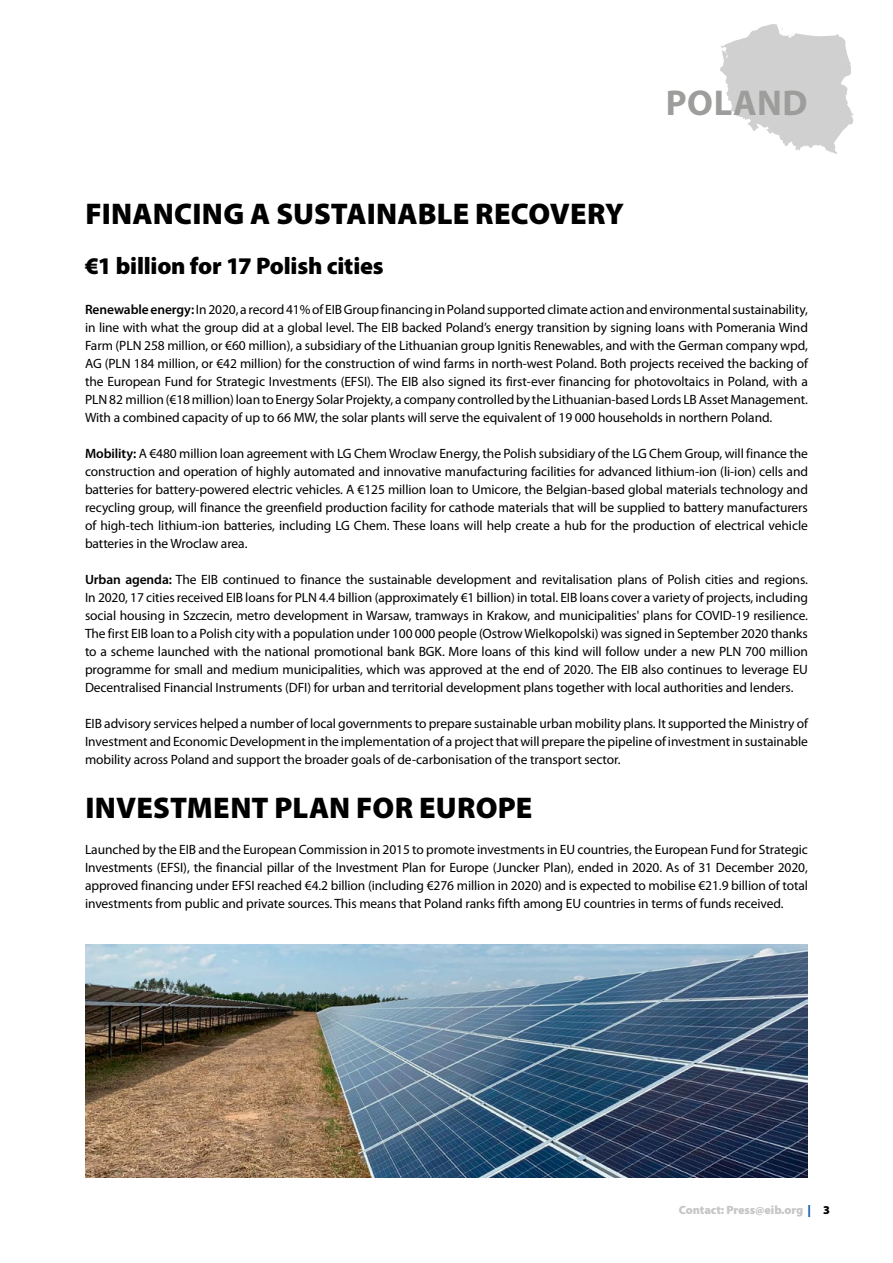
<style>
.page{position:relative;width:893px;height:1263px;background:#fff}
.page>*{position:absolute;margin:0;border:0;box-sizing:border-box;transform-origin:0 0}
.t1{font:700 36px "Myriad Pro";letter-spacing:.02em;color:#9d9d9c}
.t2{font:900 30px "Myriad Pro";letter-spacing:.005em;color:#000}
.t3{font:900 24px "Myriad Pro";letter-spacing:-.01em;color:#000}
.t4{font:13.5px/18px "Myriad Pro";letter-spacing:-.005em;color:#000;text-align:justify}
.t5{font:900 12px "Myriad Pro";letter-spacing:-.005em;color:#c6c6c6}
.s1{font-weight:600}
.s2{color:#00519e}
.s3{color:#000}
</style>
<div class="page">
<svg style="left:720px;top:24px;width:134px;height:130px"></svg>
<img style="left:85px;top:944px;width:723px;height:234px">
<h1 class="t1" style="left:666px;top:83px;width:143px">POLAND</h1>
<h2 class="t2" style="left:85px;top:197px;width:540px">FINANCING A SUSTAINABLE RECOVERY</h2>
<h3 class="t3" style="left:85px;top:252px;width:300px">€1 billion for 17 Polish cities</h3>
<p class="t4" style="left:85px;top:301px;width:724px"><span class="s1">Renewable energy:</span> In 2020, a record 41% of EIB Group financing in Poland supported climate action and environmental sustainability, in line with what the group did at a global level. The EIB backed Poland’s energy transition by signing loans with Pomerania Wind Farm (PLN 258 million, or €60 million), a subsidiary of the Lithuanian group Ignitis Renewables, and with the German company wpd, AG (PLN 184 million, or €42 million) for the construction of wind farms in north-west Poland. Both projects received the backing of the European Fund for Strategic Investments (EFSI). The EIB also signed its first-ever financing for photovoltaics in Poland, with a PLN82 million (€18 million) loan to Energy Solar Projekty, a company controlled by the Lithuanian-based Lords LB Asset Management.<br>With a combined capacity of up to 66 MW, the solar plants will serve the equivalent of 19 000 households in northern Poland.</p>
<p class="t4" style="left:85px;top:445px;width:724px"><span class="s1">Mobility:</span> A €480 million loan agreement with LG Chem Wroclaw Energy, the Polish subsidiary of the LG Chem Group, will finance the construction and operation of highly automated and innovative manufacturing facilities for advanced lithium-ion (li-ion) cells and batteries for battery-powered electric vehicles. A €125 million loan to Umicore, the Belgian-based global materials technology and recycling group, will finance the greenfield production facility for cathode materials that will be supplied to battery manufacturers of high-tech lithium-ion batteries, including LG Chem. These loans will help create a hub for the production of electrical vehicle batteries in the Wroclaw area.</p>
<p class="t4" style="left:85px;top:571px;width:724px"><span class="s1">Urban agenda:</span> The EIB continued to finance the sustainable development and revitalisation plans of Polish cities and regions.<br>In 2020, 17 cities received EIB loans for PLN 4.4 billion (approximately €1 billion) in total. EIB loans cover a variety of projects, including social housing in Szczecin, metro development in Warsaw, tramways in Krakow, and municipalities' plans for COVID-19 resilience.<br>The first EIB loan to a Polish city with a population under 100 000 people (Ostrow Wielkopolski) was signed in September 2020 thanks to a scheme launched with the national promotional bank BGK. More loans of this kind will follow under a new PLN 700 million programme for small and medium municipalities, which was approved at the end of 2020. The EIB also continues to leverage EU Decentralised Financial Instruments (DFI) for urban and territorial development plans together with local authorities and lenders.</p>
<p class="t4" style="left:85px;top:715px;width:724px">EIB advisory services helped a number of local governments to prepare sustainable urban mobility plans. It supported the Ministry of Investment and Economic Development in the implementation of a project that will prepare the pipeline of investment in sustainable mobility across Poland and support the broader goals of de-carbonisation of the transport sector.</p>
<h2 class="t2" style="left:85px;top:791px;width:449px">INVESTMENT PLAN FOR EUROPE</h2>
<p class="t4" style="left:85px;top:841px;width:724px">Launched by the EIB and the European Commission in 2015 to promote investments in EU countries, the European Fund for Strategic Investments (EFSI), the financial pillar of the Investment Plan for Europe (Juncker Plan), ended in 2020. As of 31 December 2020, approved financing under EFSI reached €4.2 billion (including €276 million in 2020) and is expected to mobilise €21.9 billion of total investments from public and private sources. This means that Poland ranks fifth among EU countries in terms of funds received.</p>
<p class="t5" style="left:679px;top:1203px;width:153px">Contact: Press@eib.org <span class="s2">|</span> <span class="s3">3</span></p>
</div>
